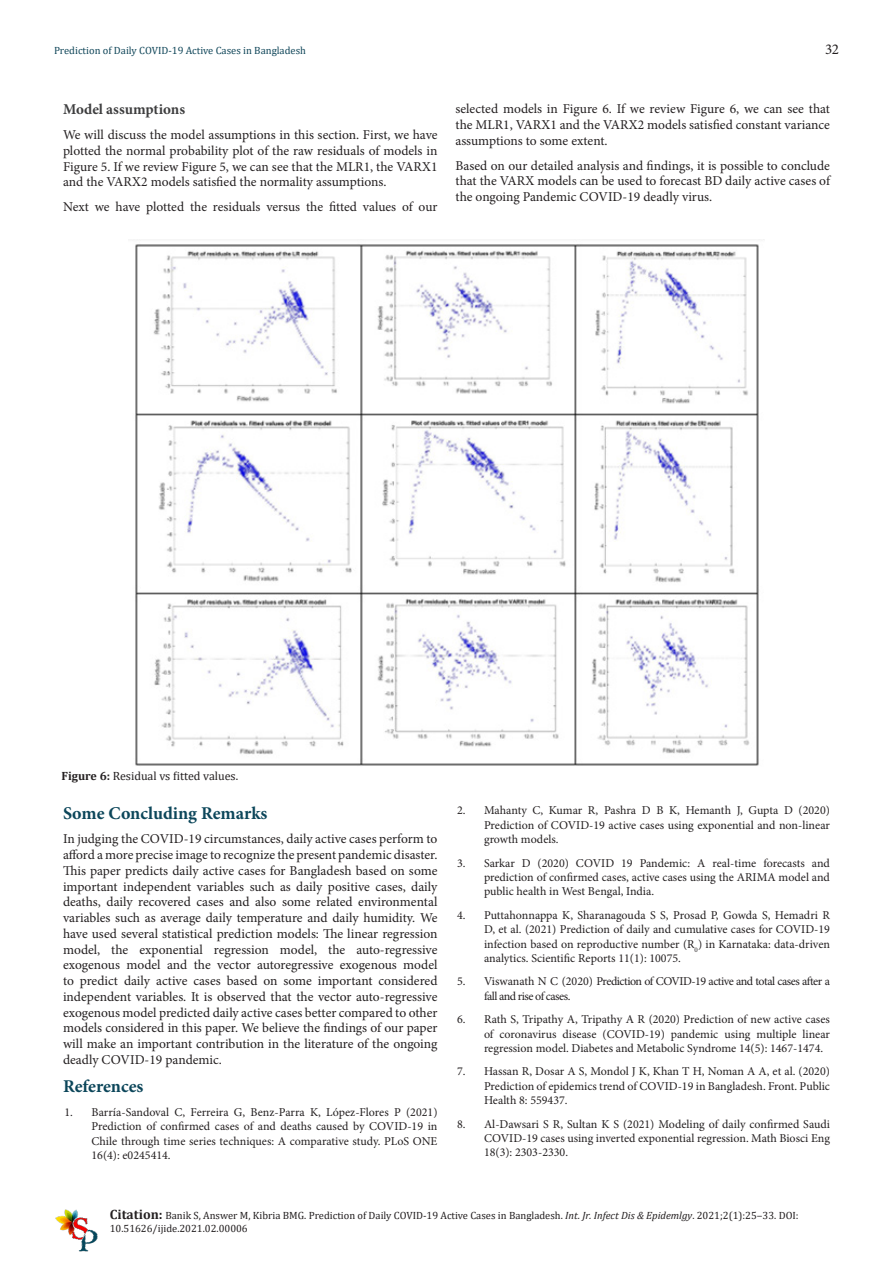
<style>
.page{position:relative;width:893px;height:1263px;background:#fff}
.page>*{position:absolute;margin:0;border:0;box-sizing:border-box;transform-origin:0 0}
.t1{font:700 18px "Minion Pro";color:#0c465a}
.List_Paragraph{font:700 15px "Minion Pro";color:#3e3e3f}
.t2{font:15px "Minion Pro";color:#231f20}
.t3{font:13.5px/15.8px "Minion Pro";letter-spacing:-.005em;color:#231f20;text-align:justify}
.t4{font:12px/14.4px "Minion Pro";color:#231f20;text-align:justify}
.t5{font:12px/14.4px "Minion Pro";letter-spacing:-.045em;color:#231f20}
.t6{font:12px "Cambria";color:#231f20}
.t7{font:10.5px/12.6px "Cambria";color:#231f20}
.t8{font:10.5px "Cambria";color:#11475a}
.s1{font-weight:700}
.s2{font-weight:700;font-size:13.5px}
.s3{font-style:italic}
</style>
<div class="page">
<img style="left:55px;top:1209px;width:43px;height:43px">
<img style="left:135px;top:239px;width:629px;height:527px">
<p class="t8" style="left:54px;top:44px;width:254px">Prediction of Daily COVID-19 Active Cases in Bangladesh</p>
<p class="t2" style="left:825px;top:39px;width:15px">32</p>
<p class="List_Paragraph" style="left:63px;top:99px;width:124px">Model assumptions</p>
<p class="t3" style="left:63px;top:127px;width:376px">We will discuss the model assumptions in this section. First, we have plotted the normal probability plot of the raw residuals of models in Figure 5. If we review Figure 5, we can see that the MLR1, the VARX1 and the VARX2 models satisfied the normality assumptions.</p>
<p class="t3" style="left:63px;top:199px;width:376px">Next we have plotted the residuals versus the fitted values of our</p>
<p class="t3" style="left:455px;top:101px;width:376px">selected models in Figure 6. If we review Figure 6, we can see that the MLR1, VARX1 and the VARX2 models satisfied constant variance assumptions to some extent.</p>
<p class="t3" style="left:455px;top:157px;width:376px">Based on our detailed analysis and findings, it is possible to conclude that the VARX models can be used to forecast BD daily active cases of the ongoing Pandemic COVID-19 deadly virus.</p>
<p class="t6" style="left:62px;top:769px;width:178px"><span class="s1">Figure 6:</span> Residual vs fitted values.</p>
<p class="t1" style="left:63px;top:800px;width:206px">Some Concluding Remarks</p>
<p class="t3" style="left:63px;top:831px;width:376px">In judging the COVID-19 circumstances, daily active cases perform to afford a more precise image to recognize the present pandemic disaster.<br>This paper predicts daily active cases for Bangladesh based on some important independent variables such as daily positive cases, daily deaths, daily recovered cases and also some related environmental variables such as average daily temperature and daily humidity. We have used several statistical prediction models: The linear regression model, the exponential regression model, the auto-regressive exogenous model and the vector autoregressive exogenous model to predict daily active cases based on some important considered independent variables. It is observed that the vector auto-regressive exogenous model predicted daily active cases better compared to other models considered in this paper. We believe the findings of our paper will make an important contribution in the literature of the ongoing deadly COVID-19 pandemic.</p>
<p class="t1" style="left:63px;top:1074px;width:82px">References</p>
<p class="t4" style="left:92px;top:1105px;width:347px;text-indent:-27px">1. Barría-Sandoval C, Ferreira G, Benz-Parra K, López-Flores P (2021)<br>Prediction of confirmed cases of and deaths caused by COVID-19 in Chile through time series techniques: A comparative study. PLoS ONE 16(4): e0245414.</p>
<p class="t4" style="left:484px;top:803px;width:347px;text-indent:-27px">2. Mahanty C, Kumar R, Pashra D B K, Hemanth J, Gupta D (2020)<br>Prediction of COVID-19 active cases using exponential and non-linear growth models.</p>
<p class="t4" style="left:484px;top:855px;width:347px;text-indent:-27px">3. Sarkar D (2020) COVID 19 Pandemic: A real-time forecasts and prediction of confirmed cases, active cases using the ARIMA model and public health in West Bengal, India.</p>
<p class="t4" style="left:484px;top:908px;width:347px;text-indent:-27px">4. Puttahonnappa K, Sharanagouda S S, Prosad P, Gowda S, Hemadri R D, et al. (2021) Prediction of daily and cumulative cases for COVID-19 infection based on reproductive number (R<sub>0</sub>) in Karnataka: data-driven analytics. Scientific Reports 11(1): 10075.</p>
<p class="t5" style="left:484px;top:974px;width:347px;text-indent:-27px">5. Viswanath N C (2020) Prediction of COVID-19 active and total cases after a fall and rise of cases.</p>
<p class="t4" style="left:484px;top:1012px;width:347px;text-indent:-27px">6. Rath S, Tripathy A, Tripathy A R (2020) Prediction of new active cases of coronavirus disease (COVID-19) pandemic using multiple linear regression model. Diabetes and Metabolic Syndrome 14(5): 1467-1474.</p>
<p class="t4" style="left:484px;top:1064px;width:347px;text-indent:-27px">7. Hassan R, Dosar A S, Mondol J K, Khan T H, Noman A A, et al. (2020)<br>Prediction of epidemics trend of COVID-19 in Bangladesh. Front. Public Health 8: 559437.</p>
<p class="t4" style="left:484px;top:1116px;width:347px;text-indent:-27px">8. Al-Dawsari S R, Sultan K S (2021) Modeling of daily confirmed Saudi COVID-19 cases using inverted exponential regression. Math Biosci Eng 18(3): 2303-2330.</p>
<p class="t7" style="left:110px;top:1209px;width:690px"><span class="s2">Citation:</span> Banik S, Answer M, Kibria BMG. Prediction of Daily COVID-19 Active Cases in Bangladesh. <span class="s3">Int. Jr. Infect Dis &amp; Epidemlgy</span>. 2021;2(1):25‒33. DOI:<br>10.51626/ijide.2021.02.00006</p>
</div>
